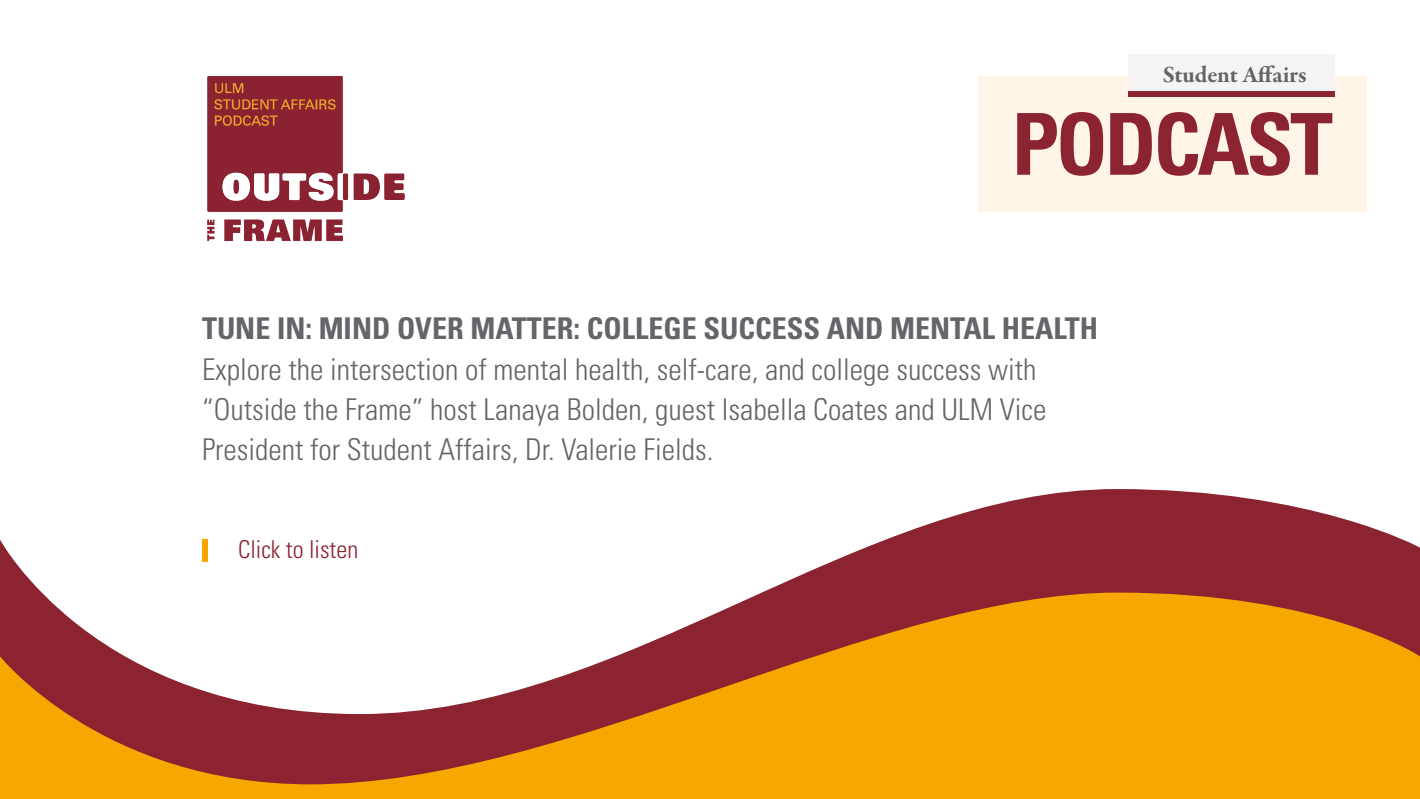
<style>
.page{position:relative;width:1420px;height:799px;background:#fff}
.page>*{position:absolute;margin:0;border:0;box-sizing:border-box;transform-origin:0 0}
.t1{font:700 condensed 85.4px "Univers LT Std";letter-spacing:-.04em;color:#8c2331}
.t2{font:300 condensed 30px/40.2px "Univers LT Std";color:#64656a}
.t3{font:700 condensed 30px "Univers LT Std";color:#64656a}
.t4{font:300 condensed 24.6px "Univers LT Std";color:#8c2331}
.t5{font:700 23.8px "Garamond Premr Pro";letter-spacing:-.005em;color:#64656a}
</style>
<div class="page">
<svg style="left:0;top:489px;width:1420px;height:103px"></svg>
<svg style="left:0;top:592px;width:1420px;height:207px;fill:#f6a800"></svg>
<div style="left:978px;top:76px;width:389px;height:136px;background:#fff4e8"></div>
<div style="left:1128px;top:55px;width:206px;height:38px;background:#f6f3f3"></div>
<div style="left:1128px;top:91px;width:206px;height:6px;background:#8d2431"></div>
<div style="left:202px;top:540px;width:6px;height:22px;background:#f6a800"></div>
<img style="left:207px;top:75px;width:198px;height:167px">
<p class="t5" style="left:1163px;top:59px;width:146px">Student Affairs</p>
<p class="t1" style="left:1012px;top:92px;width:323px">PODCAST</p>
<p class="t3" style="left:202px;top:310px;width:898px">TUNE IN: MIND OVER MATTER: COLLEGE SUCCESS AND MENTAL HEALTH</p>
<p class="t2" style="left:202px;top:349px;width:846px">Explore the intersection of mental health, self-care, and college success with “Outside the Frame” host Lanaya Bolden, guest Isabella Coates and ULM Vice<br>President for Student Affairs, Dr. Valerie Fields.</p>
<p class="t4" style="left:238px;top:535px;width:122px">Click to listen</p>
</div>
